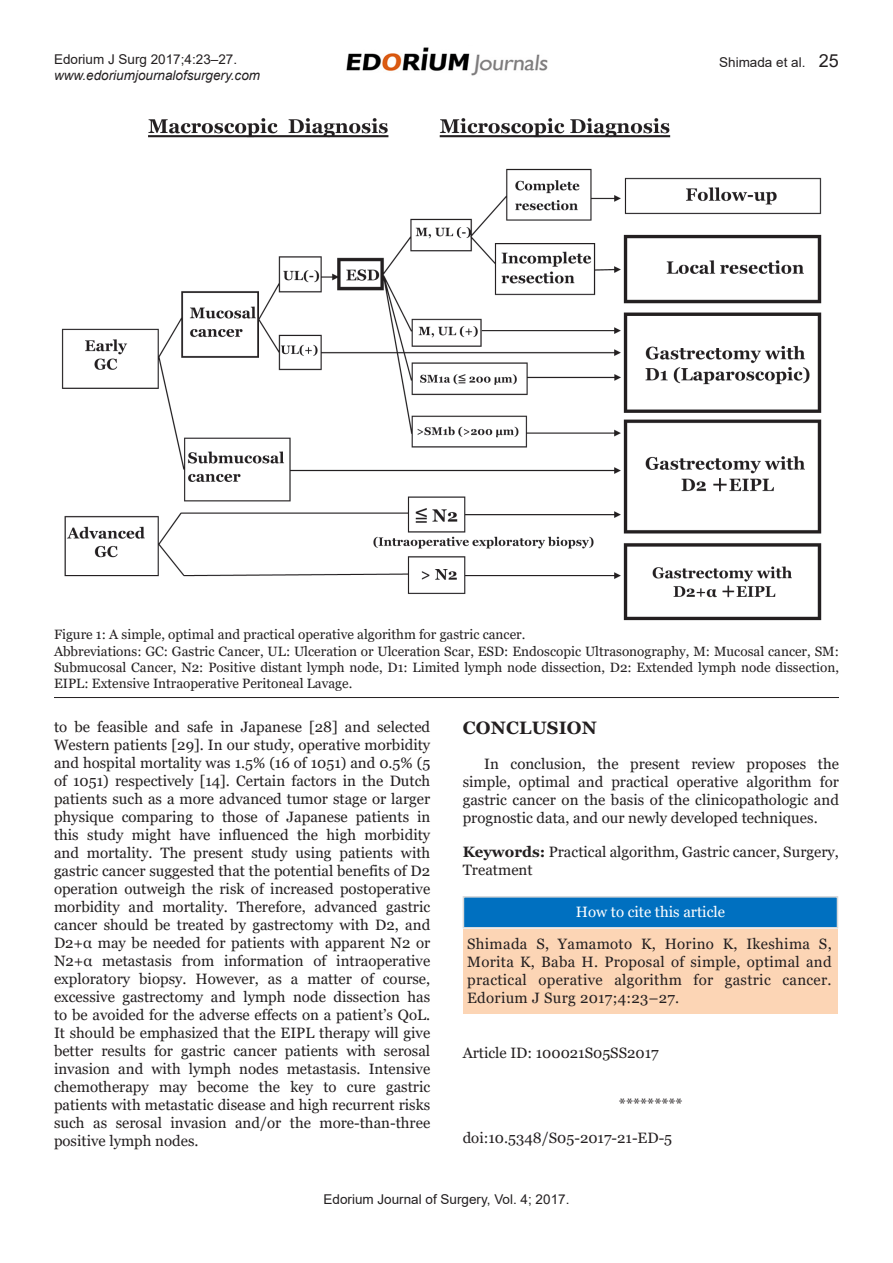
<style>
.page{position:relative;width:893px;height:1263px;background:#fff}
.page>*{position:absolute;margin:0;border:0;box-sizing:border-box;transform-origin:0 0}
.Case_Report_head{font:700 18px "Georgia";letter-spacing:.01em;color:#231f20}
.Text{font:15px/18px "Georgia";color:#231f20;text-align:justify}
.Keywords{font:15px/18px "Georgia";color:#231f20}
.Text-2{font:15px/32.7px "Georgia";letter-spacing:.02em;color:#231f20;text-align:center}
.Star{font:15px "Georgia";color:#231f20}
.DOI{font:15px "Georgia";color:#231f20}
.Figure___Table_capti{font:13.5px/16.2px "Georgia";color:#231f20;text-align:justify}
.Left_Running_head{font:13.5px "Arial";color:#231f20}
.Left_Running_head-2{font:italic 13.5px "Arial";color:#231f20}
.Right_Running_head{font:13.5px "Arial";color:#231f20}
.s1{font-size:18px}
.s2{font-weight:700}
.s3{color:#fff}
</style>
<div class="page">
<img style="left:346px;top:47px;width:202px;height:29px">
<div style="left:463px;top:929px;width:375px;height:85px;background:#fcd5b5"></div>
<div style="left:463px;top:896px;width:375px;height:32px;background:#0070c0;border:2px solid #d9d9d9"></div>
<img style="left:61px;top:118px;width:761px;height:503px">
<hr style="left:54px;top:697px;width:785px;height:1px;background:#231f20">
<p class="Left_Running_head" style="left:54px;top:50px;width:185px">Edorium J Surg 2017;4:23–27.</p>
<p class="Left_Running_head-2" style="left:54px;top:67px;width:208px">www.edoriumjournalofsurgery.com</p>
<p class="Right_Running_head" style="left:719px;top:53px;width:121px">Shimada et al. <span class="s1">25</span></p>
<p class="Figure___Table_capti" style="left:54px;top:627px;width:473px">Figure 1: A simple, optimal and practical operative algorithm for gastric cancer.</p>
<p class="Figure___Table_capti" style="left:54px;top:643px;width:786px">Abbreviations: GC: Gastric Cancer, UL: Ulceration or Ulceration Scar, ESD: Endoscopic Ultrasonography, M: Mucosal cancer, SM:<br>Submucosal Cancer, N2: Positive distant lymph node, D1: Limited lymph node dissection, D2: Extended lymph node dissection, EIPL: Extensive Intraoperative Peritoneal Lavage.</p>
<p class="Text" style="left:54px;top:718px;width:378px">to be feasible and safe in Japanese [28] and selected Western patients [29]. In our study, operative morbidity and hospital mortality was 1.5% (16 of 1051) and 0.5% (5 of 1051) respectively [14]. Certain factors in the Dutch patients such as a more advanced tumor stage or larger physique comparing to those of Japanese patients in this study might have influenced the high morbidity and mortality. The present study using patients with gastric cancer suggested that the potential benefits of D2 operation outweigh the risk of increased postoperative morbidity and mortality. Therefore, advanced gastric cancer should be treated by gastrectomy with D2, and D2+α may be needed for patients with apparent N2 or N2+α metastasis from information of intraoperative exploratory biopsy. However, as a matter of course, excessive gastrectomy and lymph node dissection has to be avoided for the adverse effects on a patient’s QoL.<br>It should be emphasized that the EIPL therapy will give better results for gastric cancer patients with serosal invasion and with lymph nodes metastasis. Intensive chemotherapy may become the key to cure gastric patients with metastatic disease and high recurrent risks such as serosal invasion and/or the more-than-three positive lymph nodes.</p>
<p class="Case_Report_head" style="left:463px;top:716px;width:136px">CONCLUSION</p>
<p class="Text" style="left:463px;top:755px;width:378px;text-indent:22px">In conclusion, the present review proposes the simple, optimal and practical operative algorithm for gastric cancer on the basis of the clinicopathologic and prognostic data, and our newly developed techniques.</p>
<p class="Keywords" style="left:463px;top:843px;width:378px"><span class="s2">Keywords:</span> Practical algorithm, Gastric cancer, Surgery,<br>Treatment</p>
<p class="Text-2" style="left:467px;top:895px;width:366px"><span class="s3">How to cite this article<br></span>Shimada S, Yamamoto K, Horino K, Ikeshima S,</p>
<p class="Text" style="left:467px;top:953px;width:366px">Morita K, Baba H. Proposal of simple, optimal and practical operative algorithm for gastric cancer.<br>Edorium J Surg 2017;4:23–27.</p>
<p class="Star" style="left:463px;top:1043px;width:198px">Article ID: 100021S05SS2017</p>
<p class="Star" style="left:619px;top:1094px;width:65px">*********</p>
<p class="DOI" style="left:463px;top:1129px;width:211px">doi:10.5348/S05-2017-21-ED-5</p>
<p class="Left_Running_head" style="left:324px;top:1190px;width:247px">Edorium Journal of Surgery, Vol. 4; 2017.</p>
</div>
